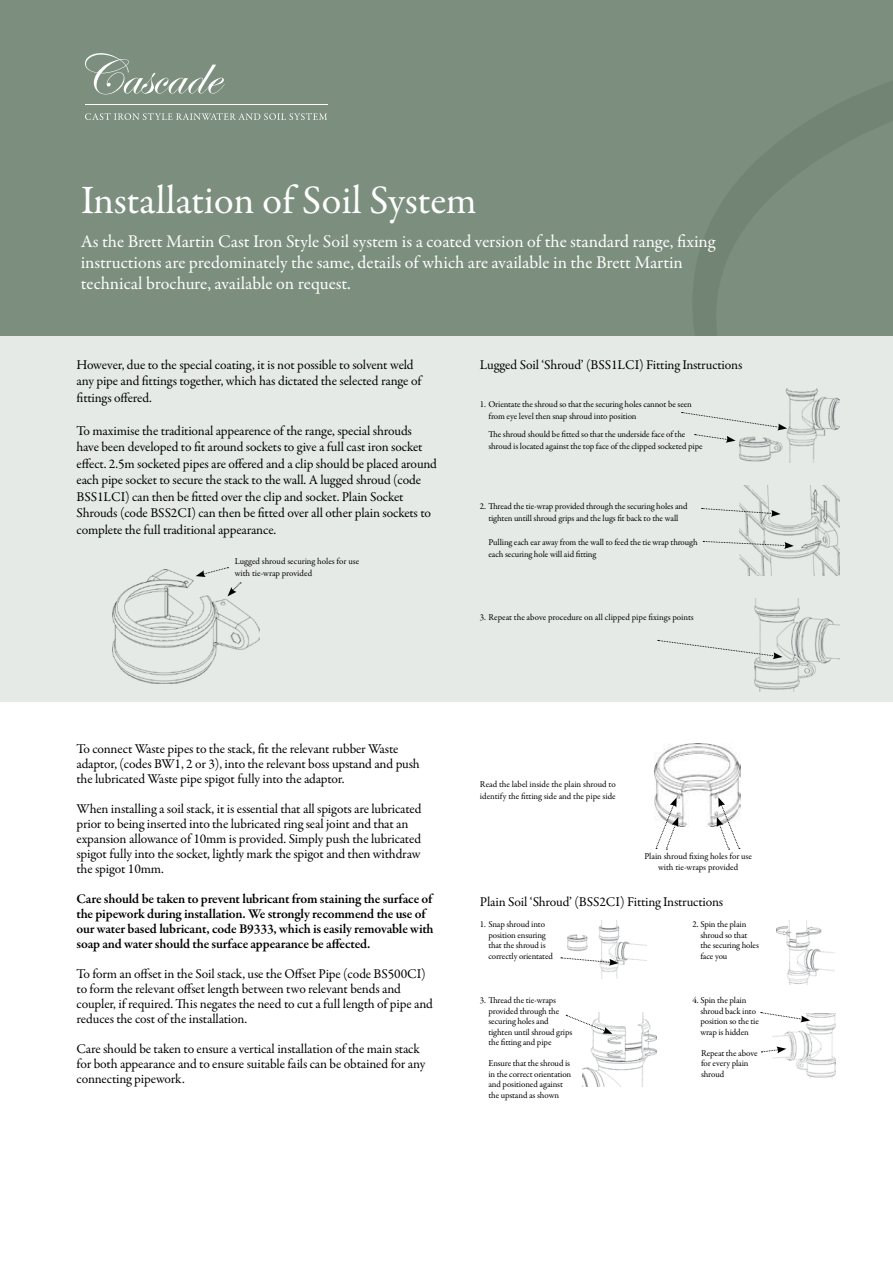
<style>
.page{position:relative;width:893px;height:1263px;background:#fff}
.page>*{position:absolute;margin:0;border:0;box-sizing:border-box;transform-origin:0 0}
.t1{font:40.5px "Garamond Premr Pro";letter-spacing:-.005em;color:#fff}
.t2{font:18px/21px "Garamond Premr Pro";letter-spacing:-.005em;color:#fff}
.t3{font:13.5px/15px "Garamond Premr Pro";letter-spacing:-.01em;color:#000}
.t4{font:600 13.5px/15px "Garamond Premr Pro";letter-spacing:-.01em;color:#000}
.t5{font:9px/10.5px "Garamond Premr Pro";letter-spacing:-.01em;color:#000}
</style>
<div class="page">
<div style="left:0;top:0;width:893px;height:693px;background:#7c8f7e"></div>
<div style="left:0;top:336px;width:893px;height:366px;background:#e6eae7"></div>
<svg style="left:85px;top:113px;width:242px;height:7px"></svg>
<svg style="left:85px;top:53px;width:140px;height:41px"></svg>
<hr style="left:85px;top:104px;width:243px;height:1px;background:#fff">
<img style="left:113px;top:569px;width:146px;height:114px">
<img style="left:755px;top:598px;width:85px;height:93px">
<img style="left:740px;top:388px;width:100px;height:74px">
<img style="left:740px;top:485px;width:100px;height:90px">
<svg style="left:196px;top:567px;width:32px;height:10px"></svg>
<svg style="left:682px;top:412px;width:105px;height:31px"></svg>
<svg style="left:658px;top:640px;width:124px;height:19px"></svg>
<svg style="left:702px;top:508px;width:78px;height:9px"></svg>
<svg style="left:703px;top:541px;width:91px;height:8px"></svg>
<svg style="left:227px;top:583px;width:14px;height:13px"></svg>
<img style="left:654px;top:743px;width:86px;height:83px">
<svg style="left:656px;top:797px;width:22px;height:53px"></svg>
<svg style="left:717px;top:797px;width:23px;height:53px"></svg>
<img style="left:568px;top:921px;width:78px;height:57px">
<img style="left:582px;top:1012px;width:74px;height:74px">
<img style="left:772px;top:1014px;width:63px;height:65px">
<img style="left:776px;top:921px;width:58px;height:64px">
<svg style="left:561px;top:957px;width:58px;height:9px"></svg>
<svg style="left:761px;top:1046px;width:25px;height:7px"></svg>
<svg style="left:761px;top:1012px;width:49px;height:10px"></svg>
<svg style="left:566px;top:1015px;width:46px;height:19px"></svg>
<h1 class="t1" style="left:81px;top:176px;width:397px">Installation of Soil System</h1>
<h2 class="t2" style="left:81px;top:231px;width:636px">As the Brett Martin Cast Iron Style Soil system is a coated version of the standard range, fixing instructions are predominately the same, details of which are available in the Brett Martin technical brochure, available on request.</h2>
<p class="t3" style="left:77px;top:356px;width:346px;line-height:16.5px">However, due to the special coating, it is not possible to solvent weld any pipe and fittings together, which has dictated the selected range of fittings offered.</p>
<p class="t3" style="left:77px;top:422px;width:362px;line-height:16.5px">To maximise the traditional appearence of the range, special shrouds have been developed to fit around sockets to give a full cast iron socket effect. 2.5m socketed pipes are offered and a clip should be placed around each pipe socket to secure the stack to the wall. A lugged shroud (code BSS1LCI) can then be fitted over the clip and socket. Plain Socket Shrouds (code BSS2CI) can then be fitted over all other plain sockets to complete the full traditional appearance.</p>
<p class="t5" style="left:235px;top:556px;width:126px;line-height:12px">Lugged shroud securing holes for use with tie-wrap provided</p>
<p class="t3" style="left:480px;top:357px;width:264px">Lugged Soil ‘Shroud’ (BSS1LCI) Fitting Instructions</p>
<p class="t5" style="left:488px;top:399px;width:205px;line-height:12px;text-indent:-9px">1. Orientate the shroud so that the securing holes cannot be seen from eye level then snap shroud into position</p>
<p class="t5" style="left:488px;top:429px;width:216px;line-height:12px">The shroud should be fitted so that the underside face of the shroud is located against the top face of the clipped socketed pipe</p>
<p class="t5" style="left:480px;top:501px;width:209px;line-height:12px;text-align:center">2. Thread the tie-wrap provided through the securing holes and tighten untill shroud grips and the lugs fit back to the wall</p>
<p class="t5" style="left:488px;top:537px;width:211px;line-height:12px">Pulling each ear away from the wall to feed the tie wrap through each securing hole will aid fitting</p>
<p class="t5" style="left:480px;top:612px;width:215px">3. Repeat the above procedure on all clipped pipe fixings points</p>
<p class="t3" style="left:77px;top:741px;width:345px">To connect Waste pipes to the stack, fit the relevant rubber Waste adaptor, (codes BW1, 2 or 3), into the relevant boss upstand and push the lubricated Waste pipe spigot fully into the adaptor.</p>
<p class="t3" style="left:77px;top:801px;width:347px">When installing a soil stack, it is essential that all spigots are lubricated prior to being inserted into the lubricated ring seal joint and that an expansion allowance of 10mm is provided. Simply push the lubricated spigot fully into the socket, lightly mark the spigot and then withdraw the spigot 10mm.</p>
<p class="t4" style="left:77px;top:891px;width:359px">Care should be taken to prevent lubricant from staining the surface of the pipework during installation. We strongly recommend the use of our water based lubricant, code B9333, which is easily removable with soap and water should the surface appearance be affected.</p>
<p class="t3" style="left:77px;top:966px;width:358px">To form an offset in the Soil stack, use the Offset Pipe (code BS500CI) to form the relevant offset length between two relevant bends and coupler, if required. This negates the need to cut a full length of pipe and reduces the cost of the installation.</p>
<p class="t3" style="left:77px;top:1041px;width:350px">Care should be taken to ensure a vertical installation of the main stack for both appearance and to ensure suitable fails can be obtained for any connecting pipework.</p>
<p class="t5" style="left:480px;top:779px;width:137px;line-height:12px">Read the label inside the plain shroud to identify the fitting side and the pipe side</p>
<p class="t5" style="left:644px;top:851px;width:109px;text-align:center">Plain shroud fixing holes for use with tie-wraps provided</p>
<p class="t3" style="left:480px;top:895px;width:245px">Plain Soil ‘Shroud’ (BSS2CI) Fitting Instructions</p>
<p class="t5" style="left:488px;top:919px;width:66px;text-indent:-9px">1. Snap shroud into position ensuring that the shroud is correctly orientated</p>
<p class="t5" style="left:488px;top:995px;width:85px;text-indent:-9px">3. Thread the tie-wraps provided through the securing holes and tighten until shroud grips the fitting and pipe</p>
<p class="t5" style="left:488px;top:1058px;width:84px">Ensure that the shroud is in the correct orientation and positioned against the upstand as shown</p>
<p class="t5" style="left:700px;top:919px;width:60px;text-indent:-8px">2. Spin the plain shroud so that the securing holes face you</p>
<p class="t5" style="left:700px;top:995px;width:60px;text-indent:-8px">4. Spin the plain shroud back into position so the tie wrap is hidden</p>
<p class="t5" style="left:701px;top:1048px;width:58px">Repeat the above for every plain shroud</p>
</div>
